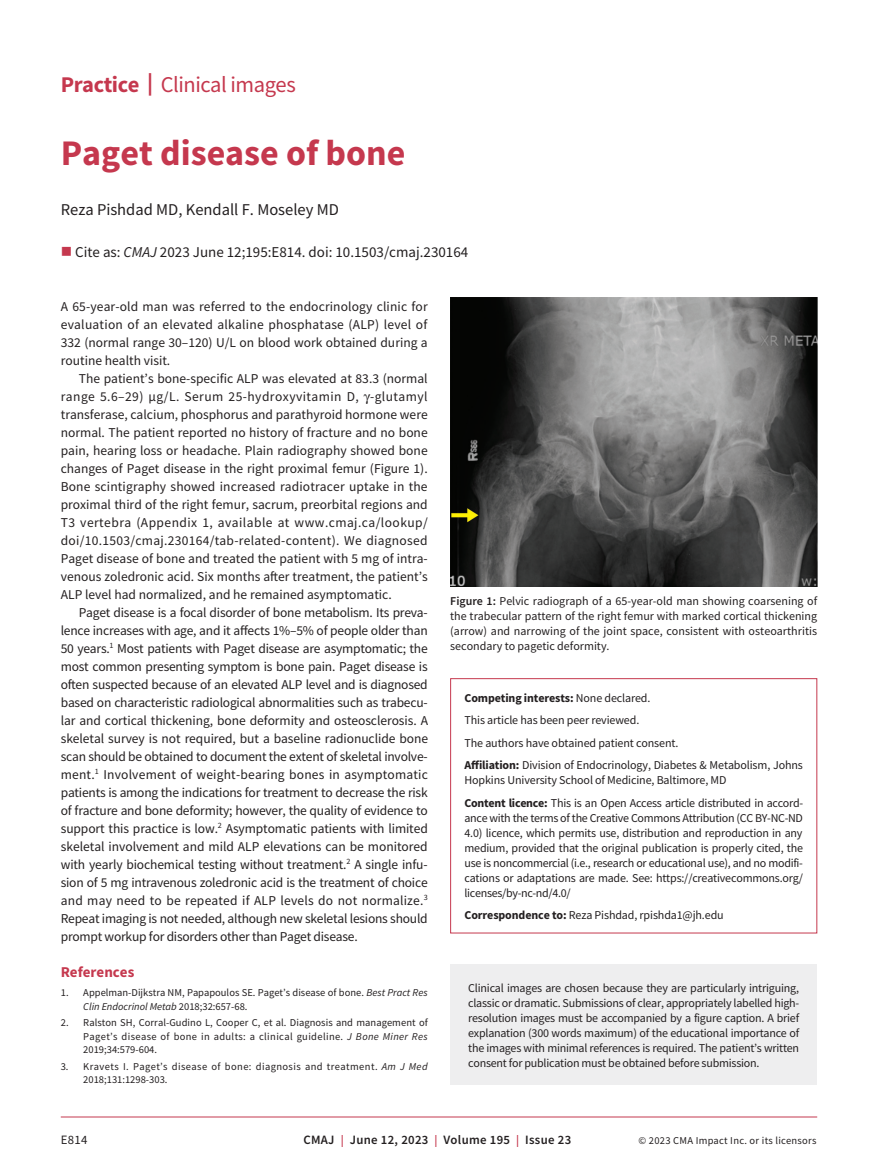
<style>
.page{position:relative;width:878px;height:1175px;background:#fff}
.page>*{position:absolute;margin:0;border:0;box-sizing:border-box;transform-origin:0 0}
.t1{font:700 36px "Source Sans Pro";color:#c5384e}
.t2{font:22.5px "Source Sans Pro";letter-spacing:-.02em;color:#c5384e}
.t3{font:16.5px "Source Sans Pro";color:#231f20}
.t4{font:15px "Source Sans Pro";color:#231f20}
.t5{font:700 15px "Source Sans Pro";color:#c5384e}
.t6{font:13.5px/18px "Source Sans Pro";color:#231f20;text-align:justify}
.t7{font:600 12.75px "Source Sans Pro";letter-spacing:.025em;color:#231f20}
.t8{font:12.75px "Source Sans Pro";color:#231f20}
.t9{font:12px/15px "Source Sans Pro";letter-spacing:-.01em;color:#231f20;text-align:justify}
.t10{font:10.5px/13.5px "Source Sans Pro";letter-spacing:.025em;color:#231f20;text-align:justify}
.t11{font:10.5px/13.5px "Source Sans Pro";color:#231f20}
.s1{font-weight:700}
.s2{color:#c5384e}
.s3{font-style:italic}
.s4{font-weight:600}
.s5{font-size:12px;color:#c5384e}
</style>
<div class="page">
<hr style="left:61px;top:1116px;width:756px;height:1px;background:#c5384e">
<img style="left:450px;top:298px;width:367px;height:288px">
<div style="left:450px;top:678px;width:367px;height:255px;border:1px solid #c5384e"></div>
<div style="left:450px;top:964px;width:367px;height:120px;background:#eeeeef"></div>
<h2 class="t2" style="left:61px;top:70px;width:236px"><span class="s1">Practice |</span> Clinical images</h2>
<h1 class="t1" style="left:61px;top:129px;width:346px">Paget disease of bone</h1>
<p class="t3" style="left:61px;top:199px;width:280px">Reza Pishdad MD, Kendall F. Moseley MD</p>
<p class="t4" style="left:61px;top:242px;width:409px"><span class="s2">■</span> Cite as: <span class="s3">CMAJ</span> 2023 June 12;195:E814. doi: 10.1503/cmaj.230164</p>
<p class="t6" style="left:61px;top:297px;width:368px">A 65-year-old man was referred to the endocrinology clinic for evaluation of an elevated alkaline phosphatase (ALP) level of 332 (normal range 30–120) U/L on blood work obtained during a routine health visit.</p>
<p class="t6" style="left:61px;top:369px;width:368px;text-indent:18px">The patient’s bone-specific ALP was elevated at 83.3 (normal range 5.6–29) µg/L. Serum 25-hydroxyvitamin D, -glutamyl transferase, calcium, phosphorus and parathyroid hormone were normal. The patient reported no history of fracture and no bone pain, hearing loss or headache. Plain radiography showed bone changes of Paget disease in the right proximal femur (Figure 1).<br>Bone scintigraphy showed increased radiotracer uptake in the proximal third of the right femur, sacrum, preorbital regions and T3 vertebra (Appendix 1, available at www.cmaj.ca/lookup/ doi/10.1503/cmaj.230164/tab-related-content). We diagnosed Paget disease of bone and treated the patient with 5 mg of intra&shy;venous zoledronic acid. Six months after treatment, the patient’s ALP level had normalized, and he remained asymptomatic.</p>
<p class="t6" style="left:61px;top:603px;width:369px;text-indent:18px">Paget disease is a focal disorder of bone metabolism. Its preva&shy;lence increases with age, and it affects 1%–5% of people older than 50 years.<sup>1</sup> Most patients with Paget disease are asymptomatic; the most common presenting symptom is bone pain. Paget disease is often suspected because of an elevated ALP level and is diagnosed based on characteristic radiological abnormalities such as trabecu&shy;lar and cortical thickening, bone deformity and osteosclerosis. A skeletal survey is not required, but a baseline radionuclide bone scan should be obtained to document the extent of skeletal involve&shy;ment.<sup>1</sup> Involvement of weight-bearing bones in asymptomatic patients is among the indications for treatment to decrease the risk of fracture and bone deformity; however, the quality of evidence to support this practice is low.<sup>2</sup> Asymptomatic patients with limited skeletal involvement and mild ALP elevations can be monitored with yearly biochemical testing without treatment.<sup>2</sup> A single infu&shy;sion of 5 mg intravenous zoledronic acid is the treatment of choice and may need to be repeated if ALP levels do not normalize.<sup>3<br></sup>Repeat imaging is not needed, although new skeletal lesions should prompt workup for disorders other than Paget disease.</p>
<p class="t5" style="left:61px;top:961px;width:75px">References</p>
<p class="t11" style="left:83px;top:986px;width:346px;text-indent:-23px">1. Appelman-Dijkstra NM, Papapoulos SE. Paget’s disease of bone. <span class="s3">Best Pract Res<br>Clin Endocrinol Metab</span> 2018;32:657-68.</p>
<p class="t10" style="left:83px;top:1016px;width:346px;text-indent:-22px">2. Ralston SH, Corral-Gudino L, Cooper C, et al. Diagnosis and management of Paget’s disease of bone in adults: a clinical guideline. <span class="s3">J Bone Miner Res </span>2019;34:579-604.</p>
<p class="t10" style="left:83px;top:1059px;width:346px;text-indent:-23px">3. Kravets I. Paget’s disease of bone: diagnosis and treatment. <span class="s3">Am J Med<br></span>2018;131:1298-303.</p>
<p class="t9" style="left:450px;top:593px;width:368px"><span class="s4">Figure 1:</span> Pelvic radiograph of a 65-year-old man showing coarsening of the trabecular pattern of the right femur with marked cortical thickening (arrow) and narrowing of the joint space, consistent with osteoarthritis secondary to pagetic deformity.</p>
<p class="t9" style="left:464px;top:686px;width:340px;line-height:22.5px;text-align:left"><span class="s1">Competing interests:</span> None declared.<br>This article has been peer reviewed.<br>The authors have obtained patient consent.<br><span class="s1">Affiliation:</span> Division of Endocrinology, Diabetes &amp; Metabolism, Johns</p>
<p class="t9" style="left:464px;top:768px;width:339px;line-height:22.5px">Hopkins University School of Medicine, Baltimore, MD<br><span class="s1">Content licence:</span> This is an Open Access article distributed in accord-</p>
<p class="t9" style="left:464px;top:810px;width:340px">ance with the terms of the Creative Commons Attribution (CC BY-NC-ND 4.0) licence, which permits use, distribution and reproduction in any medium, provided that the original publication is properly cited, the use is noncommercial (i.e., research or educational use), and no modifi&shy;cations or adaptations are made. See: https://creativecommons.org/ licenses/by-nc-nd/4.0/</p>
<p class="t9" style="left:464px;top:907px;width:261px"><span class="s1">Correspondence to:</span> Reza Pishdad, rpishda1@jh.edu</p>
<p class="t9" style="left:468px;top:980px;width:332px">Clinical images are chosen because they are particularly intriguing, classic or dramatic. Submissions of clear, appropriately labelled high&shy;resolution images must be accompanied by a figure caption. A brief explanation (300 words maximum) of the educational importance of the images with minimal references is required. The patient’s written consent for publication must be obtained before submission.</p>
<p class="t8" style="left:61px;top:1132px;width:28px">E814</p>
<p class="t7" style="left:303px;top:1131px;width:269px">CMAJ <span class="s5">|</span> June 12, 2023 <span class="s5">|</span> Volume 195 <span class="s5">|</span> Issue 23</p>
<p class="t10" style="left:638px;top:1134px;width:179px">© 2023 CMA Impact Inc. or its licensors</p>
</div>
